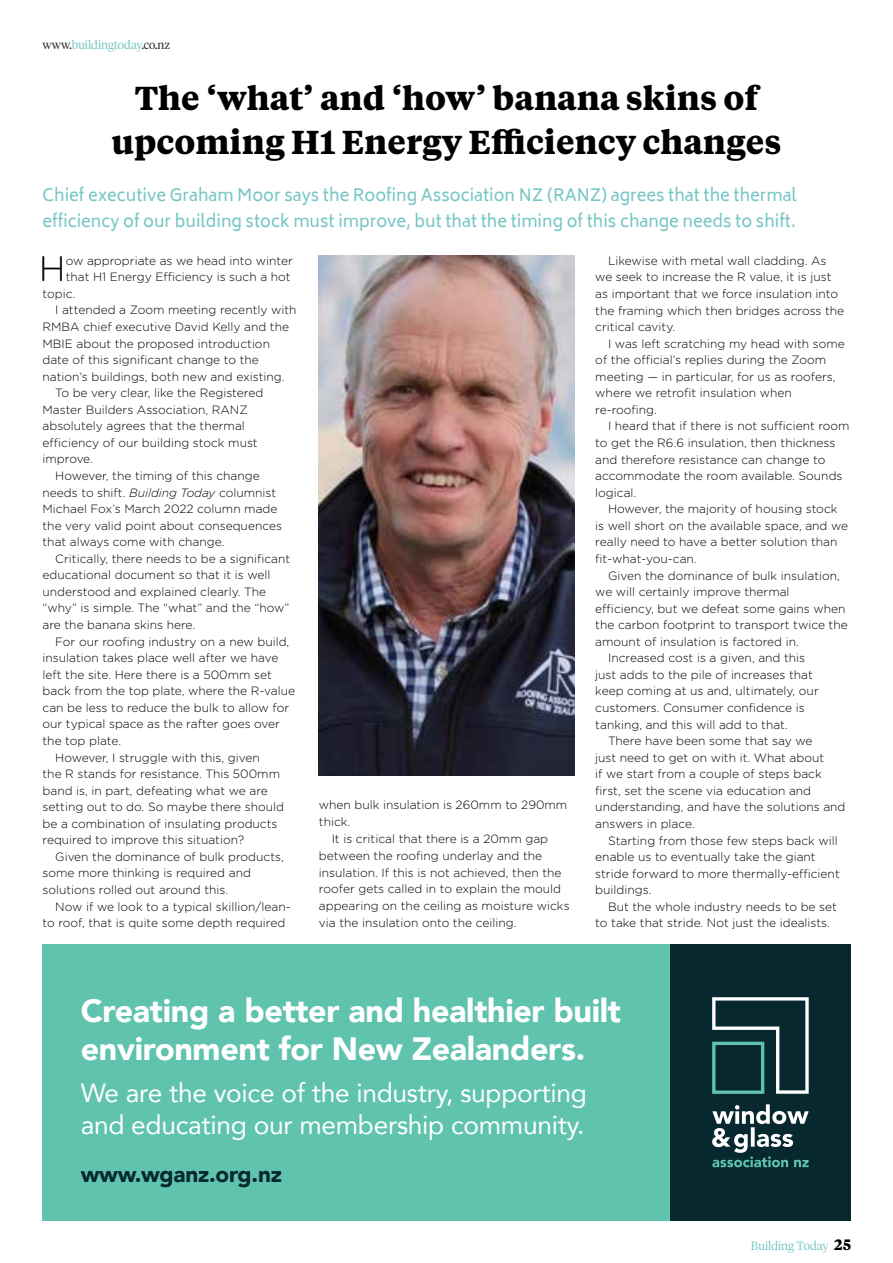
<style>
.page{position:relative;width:893px;height:1263px;background:#fff}
.page>*{position:absolute;margin:0;border:0;box-sizing:border-box;transform-origin:0 0}
.t1{font:300 35.4px "Gotham Rounded";color:#000}
.t2{font:700 33px/43.5px "Tiempos Text";color:#000;text-align:center}
.t3{font:900 32.25px/38.7px "Avenir";letter-spacing:-.01em;color:#fff}
.t4{font:26.25px/31.5px "Avenir";letter-spacing:-.01em;color:#fff}
.t5{font:900 22.5px "Avenir";letter-spacing:-.01em;color:#06282e}
.t6{font:16.5px/25.5px "Biryani";color:#76c6c5}
.t7{font:700 15px "Tiempos Text";color:#000}
.t8{font:300 12px/16.5px "Gotham Rounded";color:#000}
.t9{font:300 12px "Tiempos Headline";color:#76c6c5}
.s1{color:#222}
.s2{font-style:italic}
</style>
<div class="page">
<div style="left:43px;top:944px;width:807px;height:276px;background:#60c3ad"></div>
<div style="left:670px;top:944px;width:180px;height:276px;background:#06282e"></div>
<svg style="left:712px;top:997px;width:97px;height:170px"></svg>
<img style="left:319px;top:255px;width:255px;height:520px">
<p class="t9" style="left:43px;top:36px;width:129px"><span class="s1">www.</span>buildingtoday<span class="s1">.co.nz</span></p>
<h2 class="t2" style="left:111px;top:75px;width:671px">The ‘what’ and ‘how’ banana skins of upcoming H1 Energy Efficiency changes</h2>
<h3 class="t6" style="left:43px;top:183px;width:756px">Chief executive Graham Moor says the Roofing Association NZ (RANZ) agrees that the thermal efficiency of our building stock must improve, but that the timing of this change needs to shift.</h3>
<h1 class="t1" style="left:39px;top:245px;width:28px">H</h1>
<p class="t8" style="left:66px;top:252px;width:229px">ow appropriate as we head into winter</p>
<p class="t8" style="left:66px;top:268px;width:226px">that H1 Energy Efficiency is such a hot</p>
<p class="t8" style="left:43px;top:285px;width:34px">topic.</p>
<p class="t8" style="left:55px;top:301px;width:243px">I attended a Zoom meeting recently with</p>
<p class="t8" style="left:43px;top:318px;width:248px">RMBA chief executive David Kelly and the</p>
<p class="t8" style="left:43px;top:334px;width:229px">MBIE about the proposed introduction</p>
<p class="t8" style="left:43px;top:351px;width:218px">date of this significant change to the</p>
<p class="t8" style="left:43px;top:368px;width:243px">nation’s buildings, both new and existing.</p>
<p class="t8" style="left:55px;top:384px;width:210px">To be very clear, like the Registered</p>
<p class="t8" style="left:43px;top:401px;width:207px">Master Builders Association, RANZ</p>
<p class="t8" style="left:43px;top:417px;width:204px">absolutely agrees that the thermal</p>
<p class="t8" style="left:43px;top:434px;width:217px">efficiency of our building stock must</p>
<p class="t8" style="left:43px;top:450px;width:52px">improve.</p>
<p class="t8" style="left:55px;top:467px;width:206px">However, the timing of this change</p>
<p class="t8" style="left:43px;top:483px;width:235px">needs to shift. <span class="s2">Building Today</span> columnist</p>
<p class="t8" style="left:43px;top:500px;width:236px">Michael Fox’s March 2022 column made</p>
<p class="t8" style="left:43px;top:517px;width:241px">the very valid point about consequences</p>
<p class="t8" style="left:43px;top:533px;width:183px">that always come with change.</p>
<p class="t8" style="left:55px;top:550px;width:237px">Critically, there needs to be a significant</p>
<p class="t8" style="left:43px;top:566px;width:229px">educational document so that it is well</p>
<p class="t8" style="left:43px;top:583px;width:225px">understood and explained clearly. The</p>
<p class="t8" style="left:43px;top:599px;width:248px">“why” is simple. The “what” and the “how”</p>
<p class="t8" style="left:43px;top:616px;width:154px">are the banana skins here.</p>
<p class="t8" style="left:55px;top:633px;width:236px">For our roofing industry on a new build,</p>
<p class="t8" style="left:43px;top:649px;width:237px">insulation takes place well after we have</p>
<p class="t8" style="left:43px;top:666px;width:231px">left the site. Here there is a 500mm set</p>
<p class="t8" style="left:43px;top:682px;width:254px">back from the top plate, where the R-value</p>
<p class="t8" style="left:43px;top:699px;width:248px">can be less to reduce the bulk to allow for</p>
<p class="t8" style="left:43px;top:715px;width:239px">our typical space as the rafter goes over</p>
<p class="t8" style="left:43px;top:732px;width:80px">the top plate.</p>
<p class="t8" style="left:55px;top:748px;width:206px">However, I struggle with this, given</p>
<p class="t8" style="left:43px;top:765px;width:239px">the R stands for resistance. This 500mm</p>
<p class="t8" style="left:43px;top:782px;width:227px">band is, in part, defeating what we are</p>
<p class="t8" style="left:43px;top:798px;width:243px">setting out to do. So maybe there should</p>
<p class="t8" style="left:43px;top:815px;width:237px">be a combination of insulating products</p>
<p class="t8" style="left:43px;top:831px;width:203px">required to improve this situation?</p>
<p class="t8" style="left:55px;top:848px;width:230px">Given the dominance of bulk products,</p>
<p class="t8" style="left:43px;top:864px;width:210px">some more thinking is required and</p>
<p class="t8" style="left:43px;top:881px;width:187px">solutions rolled out around this.</p>
<p class="t8" style="left:55px;top:897px;width:237px">Now if we look to a typical skillion/lean-</p>
<p class="t8" style="left:43px;top:914px;width:244px">to roof, that is quite some depth required</p>
<p class="t8" style="left:319px;top:796px;width:250px">when bulk insulation is 260mm to 290mm</p>
<p class="t8" style="left:319px;top:813px;width:33px">thick.</p>
<p class="t8" style="left:332px;top:830px;width:218px">It is critical that there is a 20mm gap</p>
<p class="t8" style="left:319px;top:847px;width:225px">between the roofing underlay and the</p>
<p class="t8" style="left:319px;top:863px;width:244px">insulation. If this is not achieved, then the</p>
<p class="t8" style="left:319px;top:880px;width:244px">roofer gets called in to explain the mould</p>
<p class="t8" style="left:319px;top:897px;width:252px">appearing on the ceiling as moisture wicks</p>
<p class="t8" style="left:319px;top:914px;width:199px">via the insulation onto the ceiling.</p>
<p class="t8" style="left:595px;top:252px;width:250px;text-indent:13px">Likewise with metal wall cladding. As we seek to increase the R value, it is just as important that we force insulation into the framing which then bridges across the critical cavity.</p>
<p class="t8" style="left:595px;top:335px;width:251px;text-indent:13px">I was left scratching my head with some of the official’s replies during the Zoom meeting — in particular, for us as roofers, where we retrofit insulation when re-roofing.</p>
<p class="t8" style="left:595px;top:417px;width:256px;text-indent:13px">I heard that if there is not sufficient room to get the R6.6 insulation, then thickness and therefore resistance can change to accommodate the room available. Sounds logical.</p>
<p class="t8" style="left:595px;top:500px;width:254px;text-indent:13px">However, the majority of housing stock is well short on the available space, and we really need to have a better solution than fit-what-you-can.</p>
<p class="t8" style="left:608px;top:566px;width:233px">Given the dominance of bulk insulation,</p>
<p class="t8" style="left:595px;top:583px;width:196px">we will certainly improve thermal</p>
<p class="t8" style="left:595px;top:600px;width:252px">efficiency, but we defeat some gains when</p>
<p class="t8" style="left:595px;top:616px;width:254px">the carbon footprint to transport twice the</p>
<p class="t8" style="left:595px;top:633px;width:205px">amount of insulation is factored in.</p>
<p class="t8" style="left:608px;top:649px;width:199px">Increased cost is a given, and this</p>
<p class="t8" style="left:595px;top:666px;width:219px">just adds to the pile of increases that</p>
<p class="t8" style="left:595px;top:682px;width:225px">keep coming at us and, ultimately, our</p>
<p class="t8" style="left:595px;top:699px;width:211px">customers. Consumer confidence is</p>
<p class="t8" style="left:595px;top:715px;width:194px">tanking, and this will add to that.</p>
<p class="t8" style="left:608px;top:732px;width:206px">There have been some that say we</p>
<p class="t8" style="left:595px;top:749px;width:230px">just need to get on with it. What about</p>
<p class="t8" style="left:595px;top:765px;width:228px">if we start from a couple of steps back</p>
<p class="t8" style="left:595px;top:782px;width:217px">first, set the scene via education and</p>
<p class="t8" style="left:595px;top:798px;width:252px">understanding, and have the solutions and</p>
<p class="t8" style="left:595px;top:815px;width:101px">answers in place.</p>
<p class="t8" style="left:608px;top:831px;width:231px">Starting from those few steps back will</p>
<p class="t8" style="left:595px;top:848px;width:222px">enable us to eventually take the giant</p>
<p class="t8" style="left:595px;top:865px;width:246px">stride forward to more thermally-efficient</p>
<p class="t8" style="left:595px;top:881px;width:58px">buildings.</p>
<p class="t8" style="left:608px;top:898px;width:230px">But the whole industry needs to be set</p>
<p class="t8" style="left:595px;top:914px;width:236px">to take that stride. Not just the idealists.</p>
<h3 class="t3" style="left:81px;top:990px;width:542px">Creating a better and healthier built environment for New Zealanders.</h3>
<h3 class="t4" style="left:81px;top:1077px;width:508px">We are the voice of the industry, supporting and educating our membership community.</h3>
<h3 class="t5" style="left:81px;top:1155px;width:203px">www.wganz.org.nz</h3>
<p class="t7" style="left:834px;top:1234px;width:19px">25</p>
<p class="t9" style="left:751px;top:1238px;width:79px">Building Today</p>
</div>
